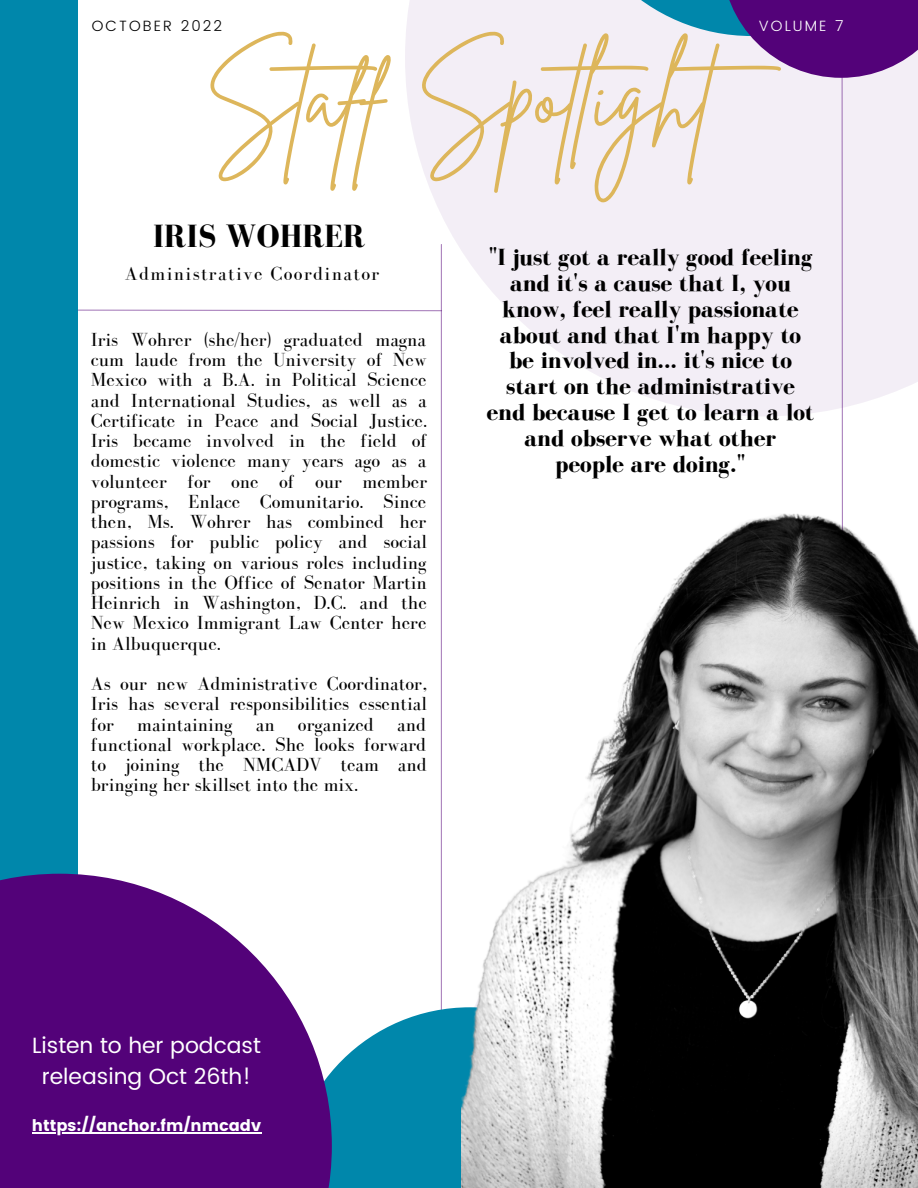
<style>
.page{position:relative;width:918px;height:1188px;background:#fff}
.page>*{position:absolute;margin:0;border:0;box-sizing:border-box;transform-origin:0 0}
.t1{font:96px "Brittany Signature";color:#ddb65b}
.t2{font:700 33px "Bodoni FLF";color:#000}
.t3{font:700 24px/25.8px "Bodoni FLF";color:#000;text-align:center}
.t4{font:22.05px/31.5px "Poppins";color:#fff;text-align:center}
.t5{font:19.5px/20.2px "Bodoni FLF";color:#000;text-align:justify}
.t6{font:19.5px "Bodoni FLF";letter-spacing:.07em;color:#000}
.t7{font:16.05px "Poppins";color:#fff}
.t8{font:300 14.85px "Poppins";letter-spacing:.14em;color:#000}
.t9{font:300 14.85px "Poppins";letter-spacing:.14em;color:#fff}
</style>
<div class="page">
<svg style="left:405px;top:0;width:158px;height:416px;fill:#f3eef6"></svg>
<hr style="left:441px;top:244px;width:1px;height:944px;background:#530279">
<div style="left:289px;top:1007px;width:362px;height:181px;background:#0087ab"></div>
<div style="left:0;top:0;width:77px;height:935px;background:#0087ab"></div>
<svg style="left:0;top:874px;width:332px;height:314px;background:#6c288d"></svg>
<svg style="left:77px;top:309px;width:365px;height:3px"></svg>
<svg style="left:563px;top:0;width:355px;height:497px"></svg>
<img style="left:461px;top:497px;width:457px;height:691px">
<hr style="left:32px;top:1133px;width:229px;height:1px;background:#fff">
<p class="t8" style="left:92px;top:18px;width:132px">OCTOBER 2022</p>
<p class="t9" style="left:759px;top:18px;width:86px">VOLUME 7</p>
<h1 class="t1" style="left:206px;top:33px;width:603px">Staff Spotlight</h1>
<h2 class="t2" style="left:153px;top:218px;width:214px">IRIS WOHRER</h2>
<p class="t3" style="left:487px;top:244px;width:329px">"I just got a really good feeling and it's a cause that I, you know, feel really passionate about and that I'm happy to be involved in... it's nice to start on the administrative end because I get to learn a lot and observe what other<br>people are doing."</p>
<p class="t6" style="left:125px;top:263px;width:256px">Administrative Coordinator</p>
<p class="t5" style="left:91px;top:329px;width:338px">Iris Wohrer (she/her) graduated magna cum laude from the University of New Mexico with a B.A. in Political Science and International Studies, as well as a Certificate in Peace and Social Justice.<br>Iris became involved in the field of domestic violence many years ago as a volunteer for one of our member programs, Enlace Comunitario. Since then, Ms. Wohrer has combined her passions for public policy and social justice, taking on various roles including positions in the Office of Senator Martin Heinrich in Washington, D.C. and the New Mexico Immigrant Law Center here in Albuquerque.</p>
<p class="t5" style="left:91px;top:674px;width:338px">As our new Administrative Coordinator, Iris has several responsibilities essential for maintaining an organized and functional workplace. She looks forward to joining the NMCADV team and bringing her skillset into the mix.</p>
<p class="t4" style="left:32px;top:1029px;width:231px">Listen to her podcast releasing Oct 26th!</p>
<p class="t7" style="left:32px;top:1117px;width:231px">https://anchor.fm/nmcadv</p>
</div>
